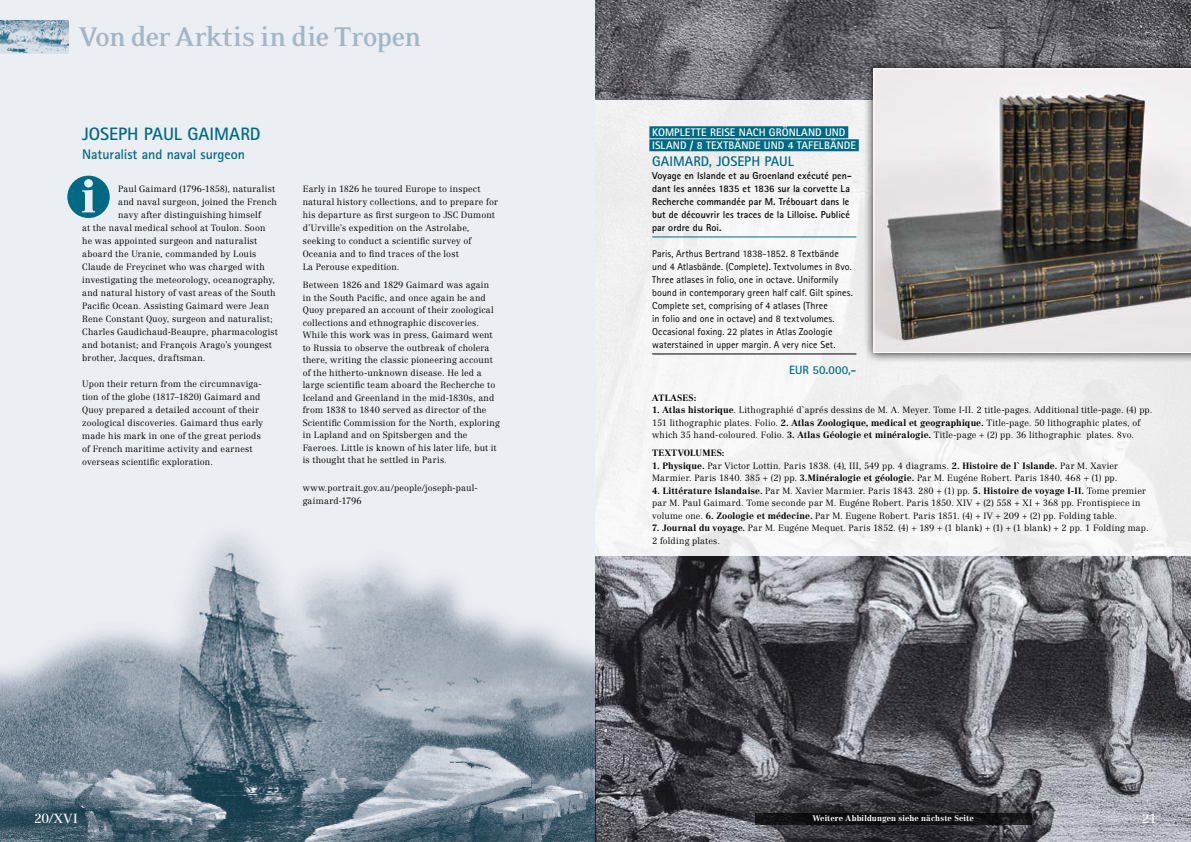
<style>
.page{position:relative;width:1191px;height:842px;background:#fff}
.page>*{position:absolute;margin:0;border:0;box-sizing:border-box;transform-origin:0 0}
.t1{font:700 31px "Eidetic Neo";letter-spacing:-.03em;color:#a3b6c6}
.t2{font:700 18px "Rotis Sans Serif Pro";color:#006a85}
.t3{font:700 14px "Rotis Sans Serif Pro";letter-spacing:-.005em;color:#006a85}
.t4{font:13px "Centennial LT Std";letter-spacing:.015em;color:#fff}
.t5{font:700 12px "Rotis Sans Serif Pro";letter-spacing:.01em;color:#006a85}
.t6{font:700 11px/13px "Rotis Sans Serif Pro";letter-spacing:.005em;color:#fff}
.t7{font:10px/13px "Rotis Sans Serif Pro";letter-spacing:.005em;color:#000}
.t8{font:700 10px/13px "Rotis Sans Serif Pro";letter-spacing:.005em;color:#000}
.t9{font:300 9px/12.5px "Centennial LT Std";letter-spacing:.025em;color:#000}
.t10{font:700 9px "Centennial LT Std";letter-spacing:.025em;color:#000}
.t11{font:700 8px "Centennial LT Std";letter-spacing:.015em;color:#fff}
.s1{font-weight:700}
</style>
<div class="page">
<div style="left:0;top:0;width:595px;height:842px;background:#ebeef3"></div>
<img style="left:595px;top:0;width:596px;height:842px">
<div style="left:595px;top:100px;width:596px;height:456px;background:#f3f3f4"></div>
<div style="left:649px;top:126px;width:199px;height:12px;background:#006a85"></div>
<div style="left:649px;top:139px;width:209px;height:12px;background:#006a85"></div>
<hr style="left:652px;top:237px;width:204px;height:1px;background:#006a85">
<hr style="left:652px;top:354px;width:204px;height:1px;background:#000">
<div style="left:67px;top:176px;width:43px;height:42px;background:#006a85;border-radius:50%"></div>
<svg style="left:82px;top:179px;width:13px;height:33px"></svg>
<div style="left:863px;top:58px;width:328px;height:305px;background:#000;opacity:.75"></div>
<svg style="left:873px;top:68px;width:318px;height:285px"></svg>
<svg style="left:754px;top:813px;width:277px;height:12px;background:#111113"></svg>
<img style="left:0;top:535px;width:595px;height:307px">
<img style="left:0;top:20px;width:69px;height:33px">
<h1 class="t1" style="left:79px;top:21px;width:343px">Von der Arktis in die Tropen</h1>
<h2 class="t2" style="left:82px;top:123px;width:180px">JOSEPH PAUL GAIMARD</h2>
<h3 class="t3" style="left:82px;top:145px;width:164px">Naturalist and naval surgeon</h3>
<p class="t9" style="left:118px;top:183px;width:158px">Paul Gaimard (1796-1858), naturalist</p>
<p class="t9" style="left:118px;top:196px;width:160px">and naval surgeon, joined the French</p>
<p class="t9" style="left:118px;top:209px;width:144px">navy after distinguishing himself</p>
<p class="t9" style="left:82px;top:222px;width:185px">at the naval medical school at Toulon. Soon</p>
<p class="t9" style="left:82px;top:235px;width:176px">he was appointed surgeon and naturalist</p>
<p class="t9" style="left:82px;top:248px;width:176px">aboard the Uranie, commanded by Louis</p>
<p class="t9" style="left:82px;top:261px;width:184px">Claude de Freycinet who was charged with</p>
<p class="t9" style="left:82px;top:274px;width:194px">investigating the meteorology, oceanography,</p>
<p class="t9" style="left:82px;top:287px;width:195px">and natural history of vast areas of the South</p>
<p class="t9" style="left:82px;top:300px;width:188px">Pacific Ocean. Assisting Gaimard were Jean</p>
<p class="t9" style="left:82px;top:313px;width:192px">Rene Constant Quoy, surgeon and naturalist;</p>
<p class="t9" style="left:82px;top:326px;width:197px">Charles Gaudichaud-Beaupre, pharmacologist</p>
<p class="t9" style="left:82px;top:339px;width:191px">and botanist; and François Arago’s youngest</p>
<p class="t9" style="left:82px;top:352px;width:125px">brother, Jacques, draftsman.</p>
<p class="t9" style="left:82px;top:377px;width:182px;line-height:13px">Upon their return from the circumnaviga&shy;tion of the globe (1817–1820) Gaimard and Quoy prepared a detailed account of their zoological discoveries. Gaimard thus early made his mark in one of the great periods of French maritime activity and earnest overseas scientific exploration.</p>
<p class="t9" style="left:303px;top:182px;width:197px;line-height:13px">Early in 1826 he toured Europe to inspect natural history collections, and to prepare for his departure as first surgeon to JSC Dumont d’Urville’s expedition on the Astrolabe, seeking to conduct a scientific survey of Oceania and to find traces of the lost<br>La Perouse expedition.</p>
<p class="t9" style="left:303px;top:279px;width:198px">Between 1826 and 1829 Gaimard was again in the South Pacific, and once again he and Quoy prepared an account of their zoological collections and ethnographic discoveries.<br>While this work was in press, Gaimard went to Russia to observe the outbreak of cholera there, writing the classic pioneering account of the hitherto-unknown disease. He led a large scientific team aboard the Recherche to Iceland and Greenland in the mid-1830s, and from 1838 to 1840 served as director of the Scientific Commission for the North, exploring in Lapland and on Spitsbergen and the Faeroes. Little is known of his later life, but it is thought that he settled in Paris.</p>
<p class="t9" style="left:303px;top:481px;width:177px;line-height:13px">www.portrait.gov.au/people/joseph-paul&shy;gaimard-1796</p>
<p class="t6" style="left:652px;top:126px;width:205px">KOMPLETTE REISE NACH GRÖNLAND UND<br>ISLAND / 8 TEXTBÄNDE UND 4 TAFELBÄNDE</p>
<h3 class="t3" style="left:652px;top:152px;width:143px">GAIMARD, JOSEPH PAUL</h3>
<p class="t8" style="left:652px;top:169px;width:201px">Voyage en Islande et au Groenland exécuté pen&shy;dant les années 1835 et 1836 sur la corvette La Recherche commandée par M. Trébouart dans le but de découvrir les traces de la Lilloise. Publicé par ordre du Roi.</p>
<p class="t7" style="left:652px;top:247px;width:202px">Paris, Arthus Bertrand 1838-1852. 8 Textbände und 4 Atlasbände. (Complete). Textvolumes in 8vo.<br>Three atlases in folio, one in octave. Uniformily bound in contemporary green half calf. Gilt spines.<br>Complete set, comprising of 4 atlases (Three<br>in folio and one in octave) and 8 textvolumes.<br>Occasional foxing. 22 plates in Atlas Zoologie waterstained in upper margin. A very nice Set.</p>
<h3 class="t5" style="left:789px;top:362px;width:69px">EUR 50.000,-</h3>
<p class="t10" style="left:652px;top:392px;width:46px">ATLASES:</p>
<p class="t9" style="left:652px;top:404px;width:501px"><span class="s1">1. Atlas historique</span>. Lithographié d`aprés dessins de M. A. Meyer. Tome I-II. 2 title-pages. Additional title-page. (4) pp.<br>151 lithographic plates. Folio. <span class="s1">2. Atlas Zoologique, medical et geographique.</span> Title-page. 50 lithographic plates, of which 35 hand-coloured. Folio. <span class="s1">3. Atlas Géologie et minéralogie.</span> Title-page + (2) pp. 36 lithographic plates. 8vo.</p>
<p class="t10" style="left:652px;top:448px;width:74px">TEXTVOLUMES:</p>
<p class="t9" style="left:652px;top:459px;width:467px"><span class="s1">1. Physique.</span> Par Victor Lottin. Paris 1838. (4), III, 549 pp. 4 diagrams. <span class="s1">2. Histoire de l` Islande.</span> Par M. Xavier<br>Marmier. Paris 1840. 385 + (2) pp. <span class="s1">3.Minéralogie et géologie.</span> Par M. Eugéne Robert. Paris 1840. 468 + (1) pp.</p>
<p class="t9" style="left:652px;top:484px;width:495px"><span class="s1">4. Littérature Islandaise.</span> Par M. Xavier Marmier. Paris 1843. 280 + (1) pp. <span class="s1">5. Histoire de voyage I-II.</span> Tome premier par M. Paul Gaimard. Tome seconde par M. Eugéne Robert. Paris 1850. XIV + (2) 558 + XI + 368 pp. Frontispiece in volume one. <span class="s1">6. Zoologie et médecine.</span> Par M. Eugene Robert. Paris 1851. (4) + IV + 209 + (2) pp. Folding table.</p>
<p class="t9" style="left:652px;top:522px;width:498px"><span class="s1">7. Journal du voyage.</span> Par M. Eugéne Mequet. Paris 1852. (4) + 189 + (1 blank) + (1) + (1 blank) + 2 pp. 1 Folding map.<br>2 folding plates.</p>
<h3 class="t4" style="left:34px;top:811px;width:45px">20/XVI</h3>
<h3 class="t4" style="left:1141px;top:811px;width:17px">21</h3>
<p class="t11" style="left:812px;top:814px;width:163px">Weitere Abbildungen siehe nächste Seite</p>
</div>
